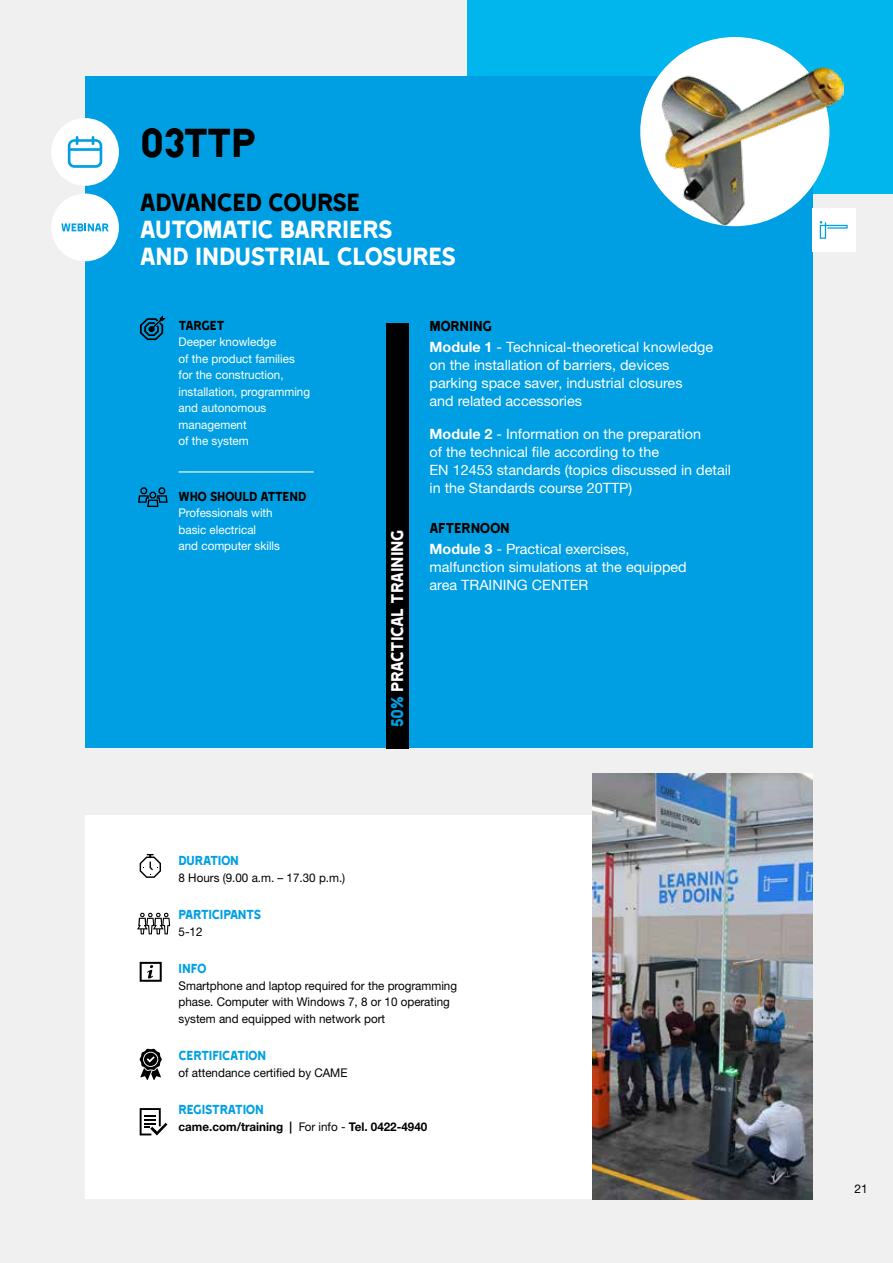
<style>
.page{position:relative;width:893px;height:1263px;background:#f0f0f0}
.page>*{position:absolute;margin:0;border:0;box-sizing:border-box;transform-origin:0 0}
.t1{font:46.5px "Came Type";letter-spacing:-.05em;color:#000}
.t2{font:28.5px/27px "Came Type";letter-spacing:-.025em;color:#fff}
.t3{font:28.5px "Came Type";letter-spacing:-.025em;color:#000}
.t4{font:19.5px "Came Type";letter-spacing:-.025em;color:#fff}
.t5{font:16.5px "Came Type";letter-spacing:-.025em;color:#000}
.t6{font:15px "Came Type";letter-spacing:-.03em;color:#009fe3}
.t7{font:15px "Came Type";letter-spacing:-.025em;color:#000}
.t8{font:14.25px/18px "Helvetica Neue LTW1 G";color:#fff}
.t9{font:12px/16.5px "Helvetica Neue LTW1 G";color:#000}
.t10{font:12px/16.5px "Helvetica Neue LTW1 G";color:#fff}
.t11{font:700 12px "Helvetica Neue LTW1 G";color:#000}
.s1{color:#009fe3}
.s2{font-weight:700}
.s3{font-weight:400}
</style>
<div class="page">
<div style="left:468px;top:0;width:425px;height:193px;background:#00b6ed"></div>
<div style="left:85px;top:77px;width:727px;height:671px;background:#009fe3"></div>
<svg style="left:138px;top:487px;width:30px;height:20px"></svg>
<hr style="left:179px;top:471px;width:135px;height:1px;background:#fff">
<div style="left:85px;top:815px;width:727px;height:384px;background:#fff"></div>
<svg style="left:140px;top:962px;width:22px;height:20px"></svg>
<svg style="left:140px;top:1049px;width:22px;height:31px"></svg>
<svg style="left:140px;top:1108px;width:27px;height:27px"></svg>
<svg style="left:140px;top:854px;width:21px;height:24px"></svg>
<svg style="left:137px;top:913px;width:33px;height:21px"></svg>
<img style="left:592px;top:774px;width:220px;height:425px">
<div style="left:640px;top:37px;width:189px;height:189px;background:#fff;border-radius:50%"></div>
<svg style="left:140px;top:315px;width:26px;height:25px"></svg>
<div style="left:812px;top:208px;width:43px;height:43px;background:#fff"></div>
<svg style="left:820px;top:224px;width:28px;height:15px"></svg>
<img style="left:662px;top:67px;width:181px;height:157px">
<div style="left:51px;top:118px;width:68px;height:68px;background:#fff;border-radius:50%"></div>
<svg style="left:68px;top:136px;width:34px;height:32px"></svg>
<div style="left:386px;top:323px;width:22px;height:425px;background:#000"></div>
<div style="left:51px;top:194px;width:68px;height:67px;background:#fff;border-radius:50%"></div>
<svg style="left:61px;top:223px;width:48px;height:8px"></svg>
<h1 class="t1" style="left:140px;top:118px;width:117px">03TTP</h1>
<h2 class="t3" style="left:140px;top:187px;width:222px">ADVANCED COURSE</h2>
<h2 class="t2" style="left:140px;top:215px;width:318px">AUTOMATIC BARRIERS<br>AND INDUSTRIAL CLOSURES</h2>
<p class="t7" style="left:179px;top:317px;width:48px">TARGET</p>
<p class="t10" style="left:179px;top:334px;width:133px">Deeper knowledge<br>of the product families for the construction, installation, programming and autonomous management<br>of the system</p>
<p class="t7" style="left:179px;top:488px;width:130px">WHO SHOULD ATTEND</p>
<p class="t10" style="left:179px;top:505px;width:103px">Professionals with basic electrical<br>and computer skills</p>
<h3 class="t4" style="left:387px;top:727px;width:199px;rotate:-90deg"><span class="s1">50%</span> PRACTICAL TRAINING</h3>
<p class="t5" style="left:429px;top:317px;width:64px">MORNING</p>
<p class="t8" style="left:429px;top:338px;width:285px"><span class="s2">Module 1</span> - Technical-theoretical knowledge on the installation of barriers, devices parking space saver, industrial closures<br>and related accessories</p>
<p class="t8" style="left:429px;top:425px;width:303px"><span class="s2">Module 2</span> - Information on the preparation<br>of the technical file according to the<br>EN 12453 standards (topics discussed in detail in the Standards course 20TTP)</p>
<p class="t5" style="left:429px;top:519px;width:82px">AFTERNOON</p>
<p class="t8" style="left:429px;top:539px;width:259px"><span class="s2">Module 3</span> - Practical exercises, malfunction simulations at the equipped area TRAINING CENTER</p>
<p class="t6" style="left:179px;top:852px;width:62px">DURATION</p>
<p class="t9" style="left:179px;top:869px;width:168px">8 Hours (9.00 a.m. – 17.30 p.m.)</p>
<p class="t6" style="left:179px;top:906px;width:84px">PARTICIPANTS</p>
<p class="t9" style="left:179px;top:923px;width:25px">5-12</p>
<p class="t6" style="left:179px;top:960px;width:30px">INFO</p>
<p class="t9" style="left:179px;top:977px;width:280px">Smartphone and laptop required for the programming phase. Computer with Windows 7, 8 or 10 operating system and equipped with network port</p>
<p class="t6" style="left:179px;top:1047px;width:89px">CERTIFICATION</p>
<p class="t9" style="left:179px;top:1064px;width:170px">of attendance certified by CAME</p>
<p class="t6" style="left:179px;top:1101px;width:87px">REGISTRATION</p>
<p class="t11" style="left:179px;top:1119px;width:250px">came.com/training | <span class="s3">For info -</span> Tel. 0422-4940</p>
<p class="t9" style="left:854px;top:1180px;width:15px">21</p>
</div>
